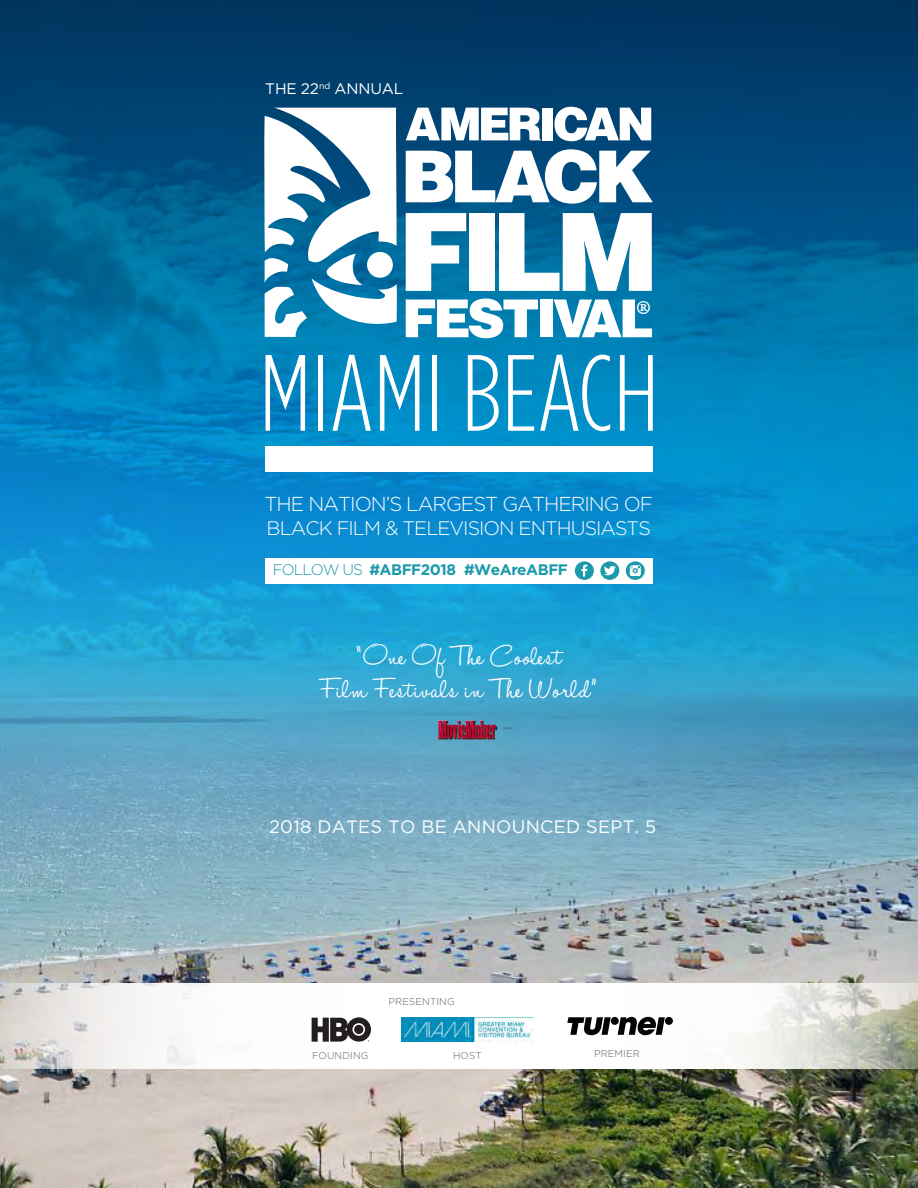
<style>
.page{position:relative;width:918px;height:1188px;background:#fff}
.page>*{position:absolute;margin:0;border:0;box-sizing:border-box;transform-origin:0 0}
.t1{font:49.95px "Minion Pro";color:#fff}
.t2{font:32.55px "Halo Handletter";letter-spacing:.04em;color:#fff}
.t3{font:300 20.1px "Gotham";letter-spacing:-.05em;color:#fff}
.t4{font:300 19.5px "Gotham";letter-spacing:-.05em;color:#fff}
.t5{font:18px "Gotham";letter-spacing:.015em;color:#fff}
.t6{font:700 15.3px "Gotham";letter-spacing:-.03em;color:#1c99ab}
.Question{font:15.3px "Gotham";letter-spacing:-.01em;color:#fff}
.Question-2{font:300 9.75px "Gotham";letter-spacing:.015em;color:#5b5f5e}
.s1{font-weight:300}
</style>
<div class="page">
<img style="left:0;top:0;width:918px;height:1188px">
<img style="left:437px;top:719px;width:60px;height:22px">
<svg style="left:0;top:984px;width:918px;height:85px"></svg>
<svg style="left:312px;top:1017px;width:59px;height:25px"></svg>
<img style="left:401px;top:1017px;width:133px;height:24px">
<div style="left:665px;top:1017px;width:8px;height:8px;background:#040503;border-radius:50%"></div>
<svg style="left:567px;top:1017px;width:44px;height:18px"></svg>
<div style="left:611px;top:1017px;width:8px;height:8px;background:#040503;border-radius:50%"></div>
<svg style="left:618px;top:1017px;width:47px;height:18px"></svg>
<svg style="left:266px;top:355px;width:39px;height:76px"></svg>
<div style="left:318px;top:355px;width:5px;height:76px;background:#fff"></div>
<svg style="left:333px;top:355px;width:38px;height:76px"></svg>
<svg style="left:380px;top:355px;width:39px;height:76px"></svg>
<div style="left:432px;top:355px;width:5px;height:76px;background:#fff"></div>
<svg style="left:468px;top:355px;width:31px;height:76px"></svg>
<svg style="left:508px;top:355px;width:26px;height:76px"></svg>
<svg style="left:540px;top:355px;width:70px;height:76px"></svg>
<svg style="left:620px;top:355px;width:33px;height:76px"></svg>
<div style="left:266px;top:558px;width:387px;height:26px;background:#fff"></div>
<svg style="left:575px;top:561px;width:19px;height:19px"></svg>
<svg style="left:581px;top:565px;width:6px;height:12px"></svg>
<svg style="left:600px;top:561px;width:19px;height:19px"></svg>
<svg style="left:604px;top:566px;width:12px;height:11px"></svg>
<svg style="left:626px;top:561px;width:19px;height:19px"></svg>
<svg style="left:630px;top:565px;width:11px;height:11px"></svg>
<div style="left:266px;top:446px;width:387px;height:26px;background:#fff"></div>
<svg style="left:264px;top:108px;width:133px;height:229px"></svg>
<svg style="left:406px;top:108px;width:135px;height:32px"></svg>
<div style="left:542px;top:108px;width:11px;height:32px;background:#fff"></div>
<svg style="left:554px;top:107px;width:97px;height:34px"></svg>
<svg style="left:406px;top:149px;width:247px;height:55px"></svg>
<svg style="left:406px;top:213px;width:60px;height:78px"></svg>
<div style="left:469px;top:213px;width:26px;height:78px;background:#fff"></div>
<svg style="left:499px;top:213px;width:153px;height:78px"></svg>
<svg style="left:406px;top:299px;width:132px;height:39px"></svg>
<div style="left:540px;top:300px;width:13px;height:37px;background:#fff"></div>
<svg style="left:554px;top:300px;width:98px;height:37px"></svg>
<p class="Question" style="left:265px;top:80px;width:139px">THE 22<sup>nd</sup> ANNUAL</p>
<h1 class="t1" style="left:636px;top:284px;width:18px">®</h1>
<p class="t3" style="left:265px;top:493px;width:390px">THE NATION’S LARGEST GATHERING OF</p>
<p class="t4" style="left:267px;top:517px;width:386px">BLACK FILM &amp; TELEVISION ENTHUSIASTS</p>
<p class="t6" style="left:273px;top:561px;width:297px"><span class="s1">FOLLOW US</span> #ABFF2018 #WeAreABFF</p>
<p class="t2" style="left:356px;top:639px;width:207px">“One Of The Coolest</p>
<p class="t2" style="left:320px;top:672px;width:279px">Film Festivals in The World”</p>
<p class="t5" style="left:269px;top:816px;width:388px">2018 DATES TO BE ANNOUNCED SEPT. 5</p>
<p class="Question-2" style="left:389px;top:996px;width:68px">PRESENTING</p>
<p class="Question-2" style="left:312px;top:1051px;width:58px">FOUNDING</p>
<p class="Question-2" style="left:453px;top:1050px;width:30px">HOST</p>
<p class="Question-2" style="left:594px;top:1048px;width:47px">PREMIER</p>
</div>
